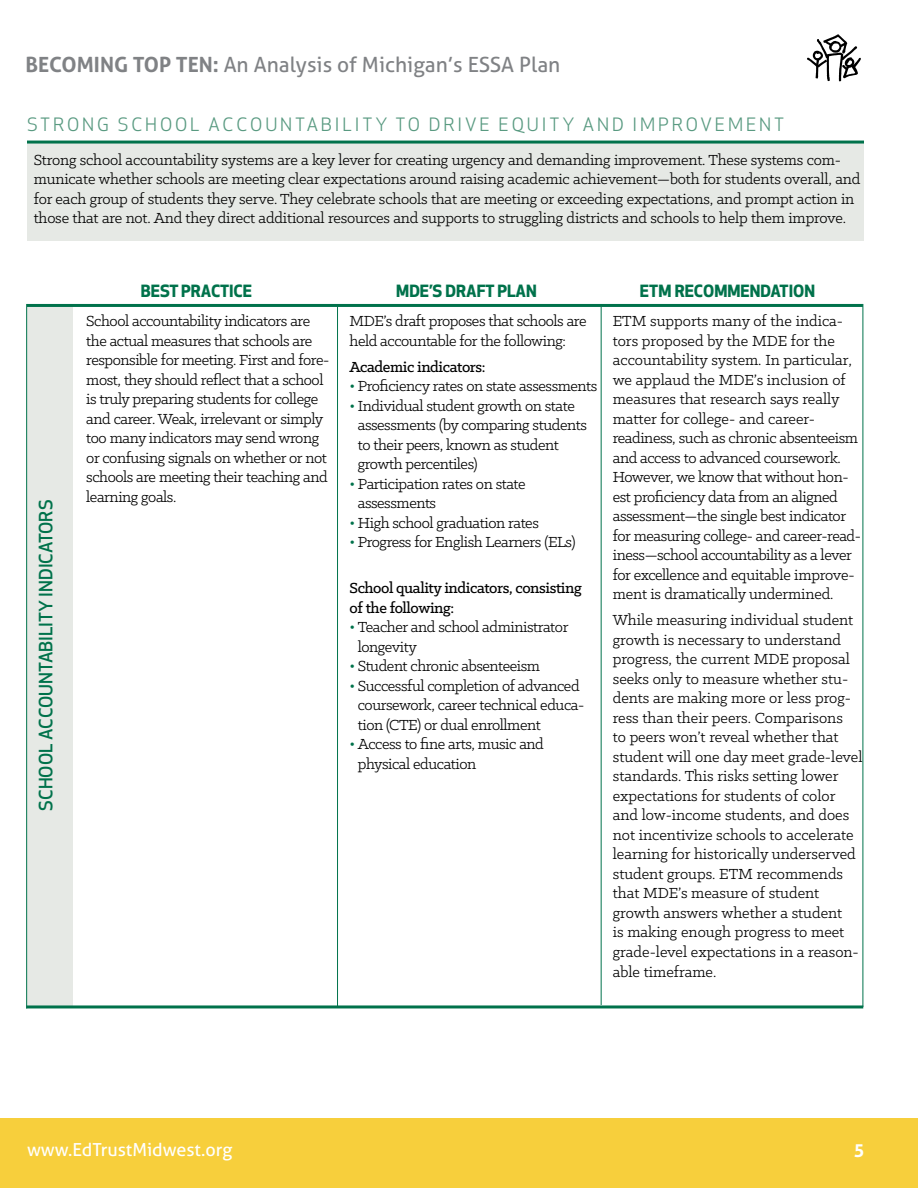
<style>
.page{position:relative;width:918px;height:1188px;background:#fff}
.page>*{position:absolute;margin:0;border:0;box-sizing:border-box;transform-origin:0 0}
.t1{font:21px "Aller";color:#808285}
.t2{font:18px "Apex New";letter-spacing:.16em;color:#599a81}
.t3{font:500 18px "Apex New";color:#00724b}
.t4{font:18px "Aller";color:#fff}
.t5{font:700 18px "Aller";color:#fff}
.t6{font:16.5px/19.5px "Klinic Slab";letter-spacing:-.015em;color:#000}
.t7{font:500 16.5px/19.5px "Klinic Slab";letter-spacing:-.025em;color:#000}
.t8{font:700 16.5px "Apex New";color:#00724b}
.s1{font-weight:700}
.s2{color:#00724b}
</style>
<div class="page">
<div style="left:27px;top:305px;width:46px;height:702px;background:#e6e9e5"></div>
<div style="left:27px;top:142px;width:837px;height:99px;background:#e6e9e5"></div>
<hr style="left:27px;top:141px;width:837px;height:3px;background:#00724b">
<hr style="left:27px;top:304px;width:836px;height:3px;background:#00724b">
<hr style="left:337px;top:307px;width:1px;height:700px;background:#00724b">
<hr style="left:601px;top:307px;width:1px;height:698px;background:#00724b">
<hr style="left:26px;top:1005px;width:837px;height:3px;background:#00724b">
<hr style="left:863px;top:304px;width:1px;height:703px;background:#00724b">
<hr style="left:26px;top:304px;width:1px;height:704px;background:#00724b">
<div style="left:0;top:1119px;width:918px;height:69px;background:#f7cf3c"></div>
<svg style="left:807px;top:34px;width:54px;height:47px"></svg>
<p class="t1" style="left:25px;top:51px;width:536px"><span class="s1">BECOMING TOP TEN:</span> An Analysis of Michigan’s ESSA Plan</p>
<p class="t2" style="left:27px;top:113px;width:759px">STRONG SCHOOL ACCOUNTABILITY TO DRIVE EQUITY AND IMPROVEMENT</p>
<p class="t6" style="left:34px;top:150px;width:828px">Strong school accountability systems are a key lever for creating urgency and demanding improvement. These systems com&shy;municate whether schools are meeting clear expectations around raising academic achievement—both for students overall, and for each group of students they serve. They celebrate schools that are meeting or exceeding expectations, and prompt action in those that are not. And they direct additional resources and supports to struggling districts and schools to help them improve.</p>
<p class="t3" style="left:34px;top:811px;width:312px;rotate:-90deg">SCHOOL ACCOUNTABILITY INDICATORS</p>
<p class="t8" style="left:141px;top:279px;width:113px">BEST PRACTICE</p>
<p class="t8" style="left:396px;top:279px;width:142px">MDE’S DRAFT PLAN</p>
<p class="t8" style="left:640px;top:279px;width:177px">ETM RECOMMENDATION</p>
<p class="t6" style="left:86px;top:311px;width:245px">School accountability indicators are the actual measures that schools are responsible for meeting. First and fore&shy;most, they should reflect that a school is truly preparing students for college and career. Weak, irrelevant or simply too many indicators may send wrong or confusing signals on whether or not schools are meeting their teaching and learning goals.</p>
<p class="t6" style="left:350px;top:311px;width:238px">MDE’s draft proposes that schools are held accountable for the following:</p>
<p class="t7" style="left:350px;top:357px;width:137px">Academic indicators:</p>
<p class="t6" style="left:350px;top:376px;width:249px"><span class="s2">•</span> Proficiency rates on state assessments</p>
<p class="t6" style="left:358px;top:396px;width:231px;text-indent:-8px"><span class="s2">•</span> Individual student growth on state assessments (by comparing students to their peers, known as student growth percentiles)</p>
<p class="t6" style="left:358px;top:474px;width:169px;text-indent:-8px"><span class="s2">•</span> Participation rates on state assessments</p>
<p class="t6" style="left:350px;top:513px;width:191px"><span class="s2">•</span> High school graduation rates</p>
<p class="t6" style="left:350px;top:532px;width:227px"><span class="s2">•</span> Progress for English Learners (ELs)</p>
<p class="t7" style="left:350px;top:578px;width:234px">School quality indicators, consisting of the following:</p>
<p class="t6" style="left:358px;top:617px;width:212px;text-indent:-8px"><span class="s2">•</span> Teacher and school administrator longevity</p>
<p class="t6" style="left:350px;top:656px;width:192px"><span class="s2">•</span> Student chronic absenteeism</p>
<p class="t6" style="left:358px;top:675px;width:228px;text-indent:-8px"><span class="s2">•</span> Successful completion of advanced coursework, career technical educa&shy;tion (CTE) or dual enrollment</p>
<p class="t6" style="left:358px;top:734px;width:188px;text-indent:-8px"><span class="s2">•</span> Access to fine arts, music and physical education</p>
<p class="t6" style="left:613px;top:311px;width:250px">ETM supports many of the indica&shy;tors proposed by the MDE for the accountability system. In particular, we applaud the MDE’s inclusion of measures that research says really matter for college- and career&shy;readiness, such as chronic absenteeism and access to advanced coursework.<br>However, we know that without hon&shy;est proficiency data from an aligned assessment—the single best indicator for measuring college- and career-read&shy;iness—school accountability as a lever for excellence and equitable improve&shy;ment is dramatically undermined.</p>
<p class="t6" style="left:613px;top:610px;width:251px">While measuring individual student growth is necessary to understand progress, the current MDE proposal seeks only to measure whether stu&shy;dents are making more or less prog&shy;ress than their peers. Comparisons<br>to peers won’t reveal whether that student will one day meet grade-level standards. This risks setting lower expectations for students of color and low-income students, and does not incentivize schools to accelerate learning for historically underserved student groups. ETM recommends that MDE’s measure of student growth answers whether a student<br>is making enough progress to meet grade-level expectations in a reason&shy;able timeframe.</p>
<p class="t4" style="left:27px;top:1138px;width:207px">www.EdTrustMidwest.org</p>
<p class="t5" style="left:854px;top:1138px;width:12px">5</p>
</div>
